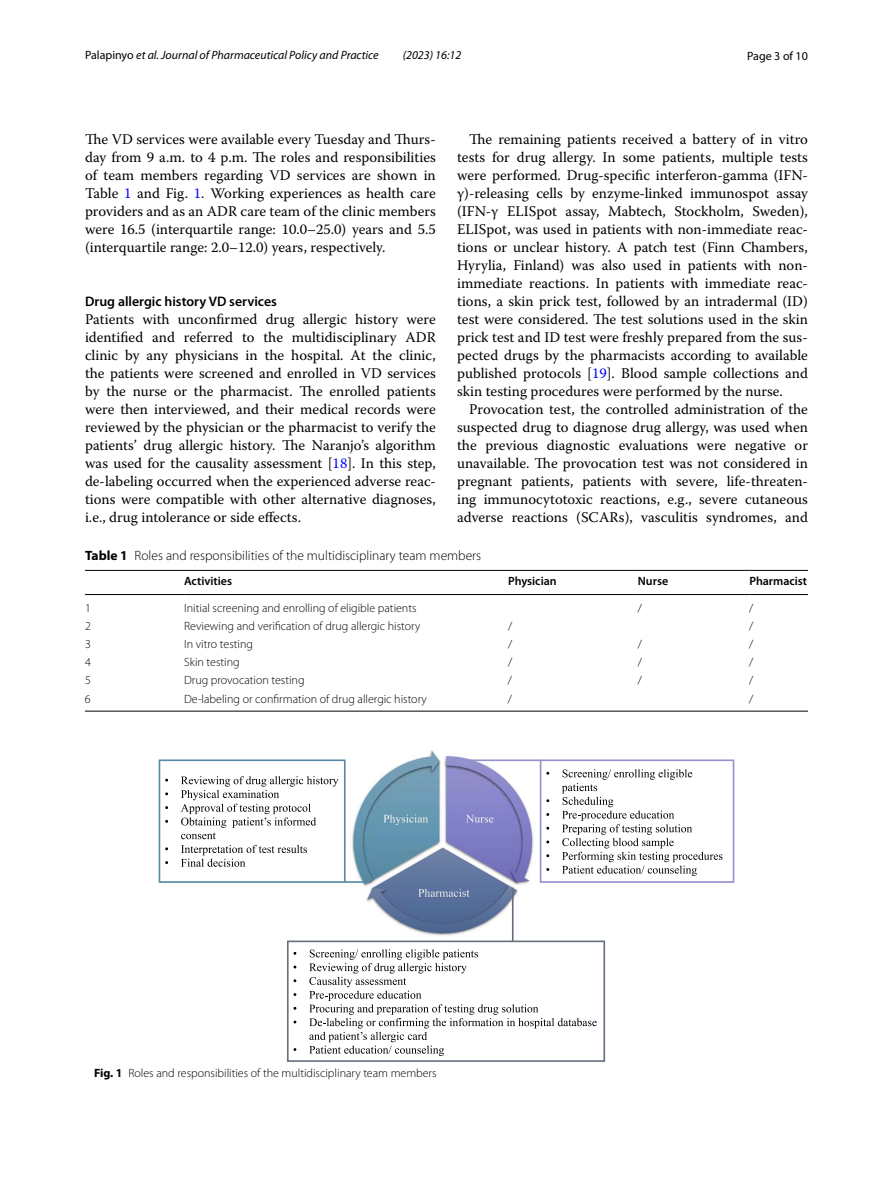
<style>
.page{position:relative;width:893px;height:1187px;background:#fff}
.page>*{position:absolute;margin:0;border:0;box-sizing:border-box;transform-origin:0 0}
.t1{font:14.7px/18px "Warnock Pro";color:#000;text-align:justify}
.t2{font:600 13.8px "Myriad Pro";color:#000}
.t3{font:300 13.5px "Myriad Pro";color:#000}
.t4{font:300 12px "Myriad Pro";color:#000}
.t5{font:italic 12px "Myriad Pro";color:#000}
.t6{font:600 12px "Myriad Pro";color:#000}
.t7{font:12px "Myriad Pro";color:#000}
.s1{font-style:normal}
.s2{font-family:"STIX Math"}
.s3{color:#00f}
.s4{font-weight:700}
</style>
<div class="page">
<hr style="left:85px;top:570px;width:99px;height:1px;background:#000">
<hr style="left:85px;top:594px;width:99px;height:1px;background:#000">
<hr style="left:184px;top:570px;width:324px;height:1px;background:#000">
<hr style="left:184px;top:594px;width:324px;height:1px;background:#000">
<hr style="left:508px;top:570px;width:130px;height:1px;background:#000">
<hr style="left:508px;top:594px;width:130px;height:1px;background:#000">
<hr style="left:638px;top:570px;width:111px;height:1px;background:#000">
<hr style="left:638px;top:594px;width:111px;height:1px;background:#000">
<hr style="left:749px;top:570px;width:59px;height:1px;background:#000">
<hr style="left:749px;top:594px;width:59px;height:1px;background:#000">
<hr style="left:85px;top:710px;width:99px;height:1px;background:#000">
<hr style="left:184px;top:710px;width:324px;height:1px;background:#000">
<hr style="left:508px;top:710px;width:130px;height:1px;background:#000">
<hr style="left:638px;top:710px;width:111px;height:1px;background:#000">
<hr style="left:749px;top:710px;width:59px;height:1px;background:#000">
<img style="left:351px;top:750px;width:183px;height:186px">
<div style="left:159px;top:759px;width:187px;height:123px;border:2px solid #5689a4"></div>
<svg style="left:181px;top:776px;width:157px;height:90px"></svg>
<div style="left:287px;top:940px;width:318px;height:121px;border:2px solid #666e7f"></div>
<svg style="left:309px;top:949px;width:288px;height:106px"></svg>
<div style="left:540px;top:759px;width:194px;height:123px;border:2px solid #9391ce"></div>
<svg style="left:562px;top:769px;width:160px;height:106px"></svg>
<hr style="left:446px;top:759px;width:94px;height:2px;background:#9391ce">
<hr style="left:512px;top:887px;width:2px;height:54px;background:#666e7f">
<svg style="left:345px;top:881px;width:25px;height:1px"></svg>
<p class="t5" style="left:85px;top:48px;width:295px"><span class="s1">Palapinyo</span> et al. Journal of Pharmaceutical Policy and Practice</p>
<p class="t5" style="left:403px;top:48px;width:60px">(2023) 16:12</p>
<p class="t7" style="left:747px;top:48px;width:62px">Page 3 of 10</p>
<p class="t1" style="left:457px;top:130px;width:352px;text-indent:12px">The remaining patients received a battery of in vitro tests for drug allergy. In some patients, multiple tests were performed. Drug-specific interferon-gamma (IFN&shy;γ)-releasing cells by enzyme<span class="s2">‐</span>linked immunospot assay (IFN-γ ELISpot assay, Mabtech, Stockholm, Sweden), ELISpot, was used in patients with non-immediate reac&shy;tions or unclear history. A patch test (Finn Chambers, Hyrylia, Finland) was also used in patients with non&shy;immediate reactions. In patients with immediate reac&shy;tions, a skin prick test, followed by an intradermal (ID) test were considered. The test solutions used in the skin prick test and ID test were freshly prepared from the sus&shy;pected drugs by the pharmacists according to available published protocols [<span class="s3">19</span>]. Blood sample collections and skin testing procedures were performed by the nurse.</p>
<p class="t1" style="left:457px;top:400px;width:352px;text-indent:12px">Provocation test, the controlled administration of the suspected drug to diagnose drug allergy, was used when the previous diagnostic evaluations were negative or unavailable. The provocation test was not considered in pregnant patients, patients with severe, life-threaten&shy;ing immunocytotoxic reactions, e.g., severe cutaneous adverse reactions (SCARs), vasculitis syndromes, and</p>
<p class="t3" style="left:85px;top:548px;width:398px"><span class="s4">Table 1</span> Roles and responsibilities of the multidisciplinary team members</p>
<p class="t6" style="left:184px;top:573px;width:49px">Activities</p>
<p class="t6" style="left:508px;top:573px;width:50px">Physician</p>
<p class="t6" style="left:638px;top:573px;width:32px">Nurse</p>
<p class="t6" style="left:749px;top:573px;width:59px">Pharmacist</p>
<p class="t4" style="left:85px;top:601px;width:7px">1</p>
<p class="t4" style="left:184px;top:601px;width:234px">Initial screening and enrolling of eligible patients</p>
<p class="t4" style="left:638px;top:601px;width:6px">/</p>
<p class="t4" style="left:749px;top:601px;width:6px">/</p>
<p class="t4" style="left:85px;top:619px;width:7px">2</p>
<p class="t4" style="left:184px;top:619px;width:238px">Reviewing and verification of drug allergic history</p>
<p class="t4" style="left:508px;top:619px;width:6px">/</p>
<p class="t4" style="left:749px;top:619px;width:6px">/</p>
<p class="t4" style="left:85px;top:637px;width:7px">3</p>
<p class="t4" style="left:184px;top:637px;width:70px">In vitro testing</p>
<p class="t4" style="left:508px;top:637px;width:6px">/</p>
<p class="t4" style="left:638px;top:637px;width:6px">/</p>
<p class="t4" style="left:749px;top:637px;width:6px">/</p>
<p class="t4" style="left:85px;top:655px;width:7px">4</p>
<p class="t4" style="left:184px;top:655px;width:57px">Skin testing</p>
<p class="t4" style="left:508px;top:655px;width:6px">/</p>
<p class="t4" style="left:638px;top:655px;width:6px">/</p>
<p class="t4" style="left:749px;top:655px;width:6px">/</p>
<p class="t4" style="left:85px;top:673px;width:7px">5</p>
<p class="t4" style="left:184px;top:673px;width:122px">Drug provocation testing</p>
<p class="t4" style="left:508px;top:673px;width:6px">/</p>
<p class="t4" style="left:638px;top:673px;width:6px">/</p>
<p class="t4" style="left:749px;top:673px;width:6px">/</p>
<p class="t4" style="left:85px;top:692px;width:7px">6</p>
<p class="t4" style="left:184px;top:692px;width:244px">De-labeling or confirmation of drug allergic history</p>
<p class="t4" style="left:508px;top:692px;width:6px">/</p>
<p class="t4" style="left:749px;top:692px;width:6px">/</p>
<p class="t1" style="left:85px;top:130px;width:352px">The VD services were available every Tuesday and Thurs&shy;day from 9 a.m. to 4 p.m. The roles and responsibilities of team members regarding VD services are shown in Table <span class="s3">1</span> and Fig. <span class="s3">1</span>. Working experiences as health care providers and as an ADR care team of the clinic members were 16.5 (interquartile range: 10.0–25.0) years and 5.5 (interquartile range: 2.0–12.0) years, respectively.</p>
<p class="t2" style="left:85px;top:292px;width:193px">Drug allergic history VD services</p>
<p class="t1" style="left:85px;top:310px;width:352px">Patients with unconfirmed drug allergic history were identified and referred to the multidisciplinary ADR clinic by any physicians in the hospital. At the clinic, the patients were screened and enrolled in VD services by the nurse or the pharmacist. The enrolled patients were then interviewed, and their medical records were reviewed by the physician or the pharmacist to verify the patients’ drug allergic history. The Naranjo’s algorithm was used for the causality assessment [<span class="s3">18</span>]. In this step, de-labeling occurred when the experienced adverse reac&shy;tions were compatible with other alternative diagnoses, i.e., drug intolerance or side effects.</p>
<p class="t4" style="left:94px;top:1066px;width:344px"><span class="s4">Fig. 1</span> Roles and responsibilities of the multidisciplinary team members</p>
</div>
